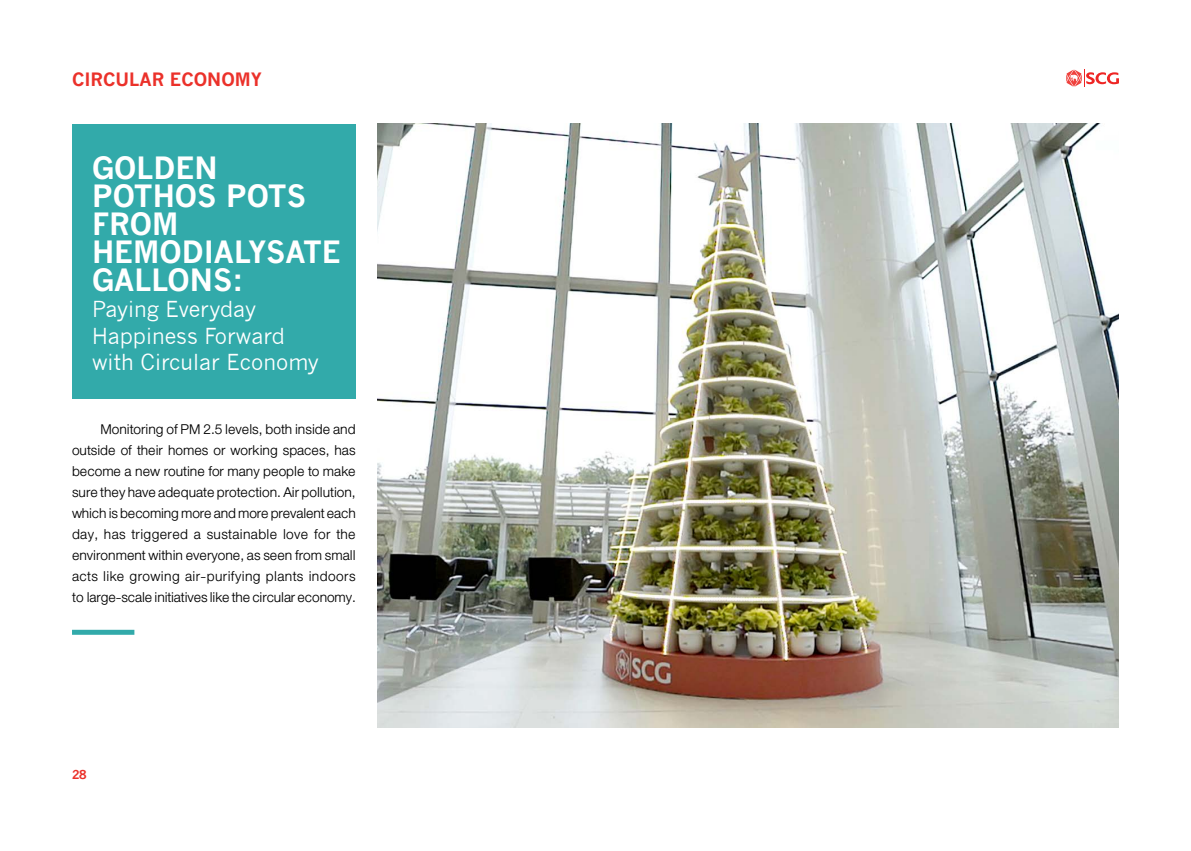
<style>
.page{position:relative;width:1191px;height:851px;background:#fff}
.page>*{position:absolute;margin:0;border:0;box-sizing:border-box;transform-origin:0 0}
.t1{font:700 30px/28px "News Gothic";color:#fff}
.t2{font:21.5px/26.5px "News Gothic";color:#fff}
.t3{font:20px/21px "DB Helvethaica X Li";letter-spacing:-.005em;color:#000;text-align:justify}
.t4{font:700 18px "News Gothic";color:#eb312a}
.t5{font:700 12px "News Gothic";color:#eb312a}
</style>
<div class="page">
<img style="left:72px;top:69px;width:1047px;height:659px">
<p class="t4" style="left:72px;top:68px;width:191px">CIRCULAR ECONOMY</p>
<h1 class="t1" style="left:92px;top:153px;width:250px">GOLDEN<br>POTHOS POTS<br>FROM<br>HEMODIALYSATE<br>GALLONS:</h1>
<p class="t2" style="left:92px;top:296px;width:228px">Paying Everyday<br>Happiness Forward with Circular Economy</p>
<p class="t3" style="left:72px;top:418px;width:285px;text-indent:28px">Monitoring of PM 2.5 levels, both inside and outside of their homes or working spaces, has become a new routine for many people to make sure they have adequate protection. Air pollution, which is becoming more and more prevalent each day, has triggered a sustainable love for the environment within everyone, as seen from small acts like growing air-purifying plants indoors to large-scale initiatives like the circular economy.</p>
<p class="t5" style="left:72px;top:766px;width:16px">28</p>
</div>
